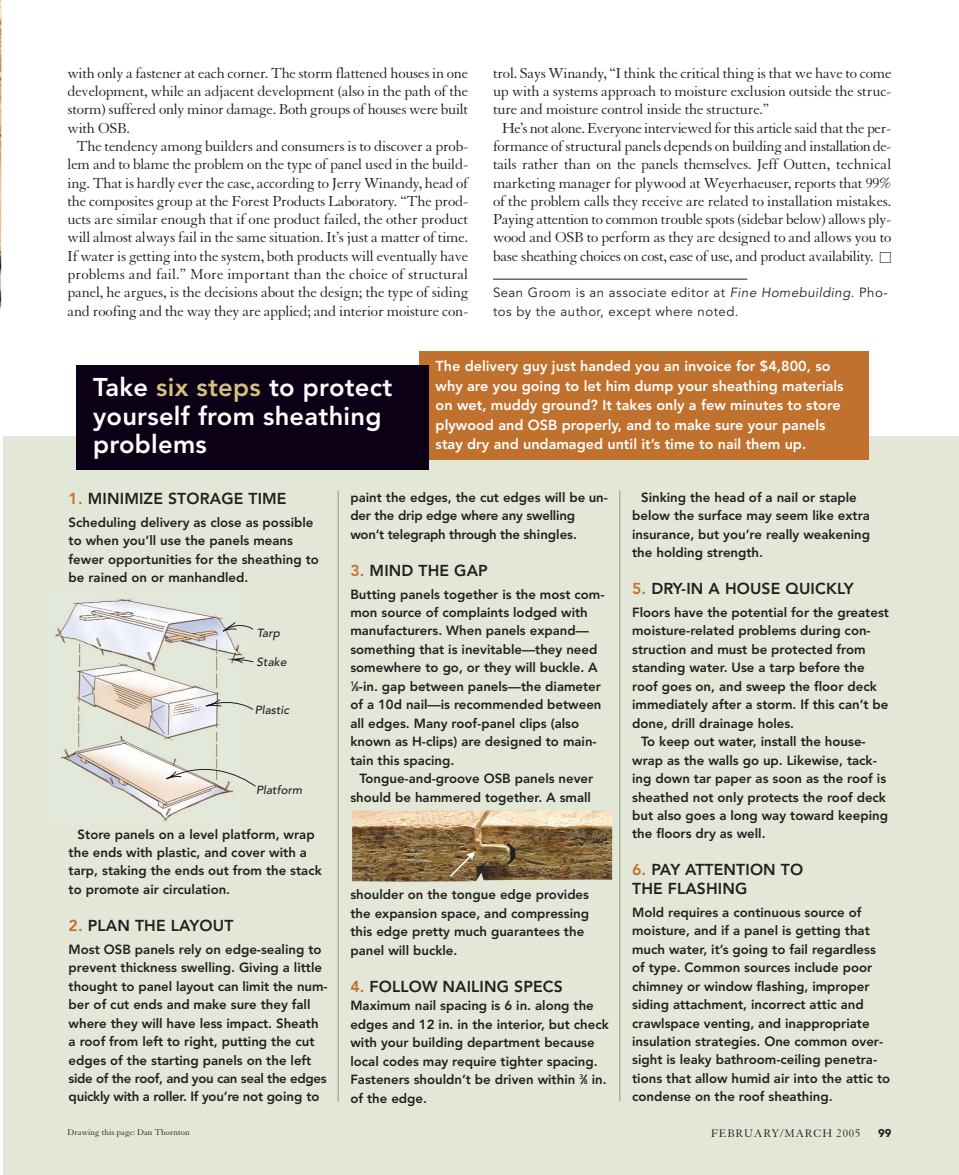
<style>
.page{position:relative;width:959px;height:1175px;background:#fff}
.page>*{position:absolute;margin:0;border:0;box-sizing:border-box;transform-origin:0 0}
.t1{font:800 25.5px/28.5px "Avenir";letter-spacing:.01em;color:#fff}
.t2{font:15.75px "Granjon";letter-spacing:-.015em;color:#231f20}
.t3{font:800 15.75px/18.5px "Avenir";letter-spacing:.01em;color:#231f20}
.t4{font:15.75px "Granjon";letter-spacing:.005em;color:#231f20}
.t5{font:800 14.4px/19.5px "Avenir";color:#fff}
.t6{font:800 13.2px/18.5px "Avenir";color:#231f20}
.t7{font:13.2px/18.3px "Avenir";letter-spacing:.035em;color:#231f20}
.t8{font:12px "Granjon";letter-spacing:.07em;color:#231f20}
.t9{font:italic 500 11.7px "Avenir";letter-spacing:.01em;color:#231f20}
.t10{font:900 11.25px "Avenir";color:#231f20}
.t11{font:9px "Granjon";letter-spacing:.005em;color:#231f20}
.s1{font-style:italic}
.s2{color:#d4bf7c}
.s3{color:#c1712e}
.s4{font-size:6.6px}
</style>
<div class="page">
<div style="left:4px;top:437px;width:954px;height:737px;background:#e3e7d7"></div>
<hr style="left:493px;top:279px;width:254px;height:1px;background:#231f20">
<div style="left:419px;top:351px;width:449px;height:108px;background:#c1712e"></div>
<img style="left:0;top:0;width:1px;height:309px">
<div style="left:76px;top:365px;width:352px;height:105px;background:#0c0016"></div>
<img style="left:55px;top:598px;width:179px;height:224px">
<img style="left:352px;top:810px;width:260px;height:71px">
<svg style="left:448px;top:852px;width:27px;height:26px"></svg>
<hr style="left:338px;top:490px;width:1px;height:611px;background:#8e9575">
<hr style="left:619px;top:490px;width:1px;height:611px;background:#8e9575">
<svg style="left:162px;top:621px;width:94px;height:166px"></svg>
<p class="t2" style="left:68px;top:67px;width:402px">with only a fastener at each corner. The storm flattened houses in one</p>
<p class="t2" style="left:68px;top:85px;width:402px">development, while an adjacent development (also in the path of the</p>
<p class="t2" style="left:68px;top:104px;width:402px">storm) suffered only minor damage. Both groups of houses were built</p>
<p class="t2" style="left:68px;top:122px;width:64px">with OSB.</p>
<p class="t2" style="left:76px;top:140px;width:393px">The tendency among builders and consumers is to discover a prob-</p>
<p class="t2" style="left:68px;top:158px;width:402px">lem and to blame the problem on the type of panel used in the build-</p>
<p class="t2" style="left:68px;top:177px;width:402px">ing. That is hardly ever the case, according to Jerry Winandy, head of</p>
<p class="t2" style="left:68px;top:195px;width:402px">the composites group at the Forest Products Laboratory. “The prod-</p>
<p class="t2" style="left:68px;top:213px;width:402px">ucts are similar enough that if one product failed, the other product</p>
<p class="t2" style="left:68px;top:232px;width:402px">will almost always fail in the same situation. It’s just a matter of time.</p>
<p class="t2" style="left:68px;top:250px;width:402px">If water is getting into the system, both products will eventually have</p>
<p class="t4" style="left:68px;top:268px;width:402px">problems and fail.” More important than the choice of structural</p>
<p class="t2" style="left:68px;top:287px;width:402px">panel, he argues, is the decisions about the design; the type of siding</p>
<p class="t2" style="left:68px;top:305px;width:402px">and roofing and the way they are applied; and interior moisture con-</p>
<p class="t2" style="left:493px;top:67px;width:400px">trol. Says Winandy, “I think the critical thing is that we have to come</p>
<p class="t2" style="left:493px;top:85px;width:400px">up with a systems approach to moisture exclusion outside the struc-</p>
<p class="t2" style="left:493px;top:104px;width:278px">ture and moisture control inside the structure.”</p>
<p class="t2" style="left:502px;top:122px;width:391px">He’s not alone. Everyone interviewed for this article said that the per-</p>
<p class="t2" style="left:493px;top:140px;width:400px">formance of structural panels depends on building and installation de-</p>
<p class="t2" style="left:493px;top:158px;width:400px">tails rather than on the panels themselves. Jeff Outten, technical</p>
<p class="t2" style="left:493px;top:177px;width:400px">marketing manager for plywood at Weyerhaeuser, reports that 99%</p>
<p class="t2" style="left:493px;top:195px;width:400px">of the problem calls they receive are related to installation mistakes.</p>
<p class="t2" style="left:493px;top:213px;width:400px">Paying attention to common trouble spots (sidebar below) allows ply-</p>
<p class="t2" style="left:493px;top:232px;width:400px">wood and OSB to perform as they are designed to and allows you to</p>
<p class="t2" style="left:493px;top:250px;width:382px">base sheathing choices on cost, ease of use, and product availability.</p>
<p class="t7" style="left:493px;top:285px;width:396px">Sean Groom is an associate editor at <span class="s1">Fine Homebuilding</span>. Pho&shy;tos by the author, except where noted.</p>
<h1 class="t1" style="left:93px;top:375px;width:301px">Take <span class="s2">six steps</span> to protect yourself from sheathing problems</h1>
<p class="t5" style="left:435px;top:357px;width:409px">The delivery guy just handed you an invoice for $4,800, so why are you going to let him dump your sheathing materials on wet, muddy ground? It takes only a few minutes to store plywood and OSB properly, and to make sure your panels stay dry and undamaged until it’s time to nail them up.</p>
<p class="t3" style="left:69px;top:490px;width:219px"><span class="s3">1.</span> MINIMIZE STORAGE TIME</p>
<p class="t6" style="left:69px;top:514px;width:252px">Scheduling delivery as close as possible to when you’ll use the panels means fewer opportunities for the sheathing to be rained on or manhandled.</p>
<p class="t9" style="left:257px;top:628px;width:25px">Tarp</p>
<p class="t9" style="left:257px;top:657px;width:31px">Stake</p>
<p class="t9" style="left:255px;top:705px;width:36px">Plastic</p>
<p class="t9" style="left:256px;top:785px;width:48px">Platform</p>
<p class="t6" style="left:69px;top:825px;width:255px;text-indent:9px">Store panels on a level platform, wrap the ends with plastic, and cover with a tarp, staking the ends out from the stack to promote air circulation.</p>
<p class="t3" style="left:69px;top:917px;width:166px"><span class="s3">2.</span> PLAN THE LAYOUT</p>
<p class="t6" style="left:69px;top:941px;width:260px">Most OSB panels rely on edge-sealing to prevent thickness swelling. Giving a little thought to panel layout can limit the num&shy;ber of cut ends and make sure they fall where they will have less impact. Sheath a roof from left to right, putting the cut edges of the starting panels on the left side of the roof, and you can seal the edges quickly with a roller. If you’re not going to</p>
<p class="t11" style="left:68px;top:1128px;width:124px">Drawing this page: Dan Thornton</p>
<p class="t6" style="left:350px;top:489px;width:259px">paint the edges, the cut edges will be un&shy;der the drip edge where any swelling won’t telegraph through the shingles.</p>
<p class="t3" style="left:350px;top:562px;width:139px"><span class="s3">3.</span> MIND THE GAP</p>
<p class="t6" style="left:350px;top:586px;width:256px">Butting panels together is the most com&shy;mon source of complaints lodged with manufacturers. When panels expand— something that is inevitable—they need somewhere to go, or they will buckle. A <sup>1</sup>⁄<span class="s4">8</span>-in. gap between panels—the diameter of a 10d nail—is recommended between all edges. Many roof-panel clips (also known as H-clips) are designed to main&shy;tain this spacing.</p>
<p class="t6" style="left:350px;top:770px;width:244px;text-align:right">Tongue-and-groove OSB panels never should be hammered together. A small</p>
<p class="t6" style="left:350px;top:886px;width:240px">shoulder on the tongue edge provides the expansion space, and compressing this edge pretty much guarantees the panel will buckle.</p>
<p class="t3" style="left:350px;top:978px;width:214px"><span class="s3">4.</span> FOLLOW NAILING SPECS</p>
<p class="t6" style="left:350px;top:997px;width:260px">Maximum nail spacing is 6 in. along the edges and 12 in. in the interior, but check with your building department because local codes may require tighter spacing.<br>Fasteners shouldn’t be driven within <sup>3</sup>⁄<span class="s4">8</span> in. of the edge.</p>
<p class="t6" style="left:632px;top:489px;width:239px;text-indent:9px">Sinking the head of a nail or staple below the surface may seem like extra insurance, but you’re really weakening the holding strength.</p>
<p class="t3" style="left:632px;top:580px;width:223px"><span class="s3">5.</span> DRY-IN A HOUSE QUICKLY</p>
<p class="t6" style="left:632px;top:604px;width:258px">Floors have the potential for the greatest</p>
<p class="t6" style="left:632px;top:622px;width:240px">moisture-related problems during con-</p>
<p class="t6" style="left:632px;top:641px;width:235px">struction and must be protected from</p>
<p class="t6" style="left:632px;top:659px;width:234px">standing water. Use a tarp before the</p>
<p class="t6" style="left:632px;top:678px;width:246px">roof goes on, and sweep the floor deck</p>
<p class="t6" style="left:632px;top:696px;width:258px">immediately after a storm. If this can’t be</p>
<p class="t6" style="left:632px;top:715px;width:163px">done, drill drainage holes.</p>
<p class="t6" style="left:641px;top:733px;width:226px">To keep out water, install the house-</p>
<p class="t6" style="left:632px;top:752px;width:246px">wrap as the walls go up. Likewise, tack-</p>
<p class="t6" style="left:632px;top:770px;width:255px">ing down tar paper as soon as the roof is</p>
<p class="t6" style="left:632px;top:788px;width:255px">sheathed not only protects the roof deck</p>
<p class="t6" style="left:632px;top:807px;width:257px">but also goes a long way toward keeping</p>
<p class="t6" style="left:632px;top:825px;width:135px">the floors dry as well.</p>
<p class="t3" style="left:632px;top:862px;width:172px"><span class="s3">6.</span> PAY ATTENTION TO<br>THE FLASHING</p>
<p class="t6" style="left:632px;top:904px;width:260px">Mold requires a continuous source of moisture, and if a panel is getting that much water, it’s going to fail regardless of type. Common sources include poor chimney or window flashing, improper siding attachment, incorrect attic and crawlspace venting, and inappropriate insulation strategies. One common over&shy;sight is leaky bathroom-ceiling penetra&shy;tions that allow humid air into the attic to condense on the roof sheathing.</p>
<p class="t8" style="left:711px;top:1128px;width:151px">FEBRUARY/MARCH 2005</p>
<p class="t10" style="left:878px;top:1128px;width:15px">99</p>
</div>
